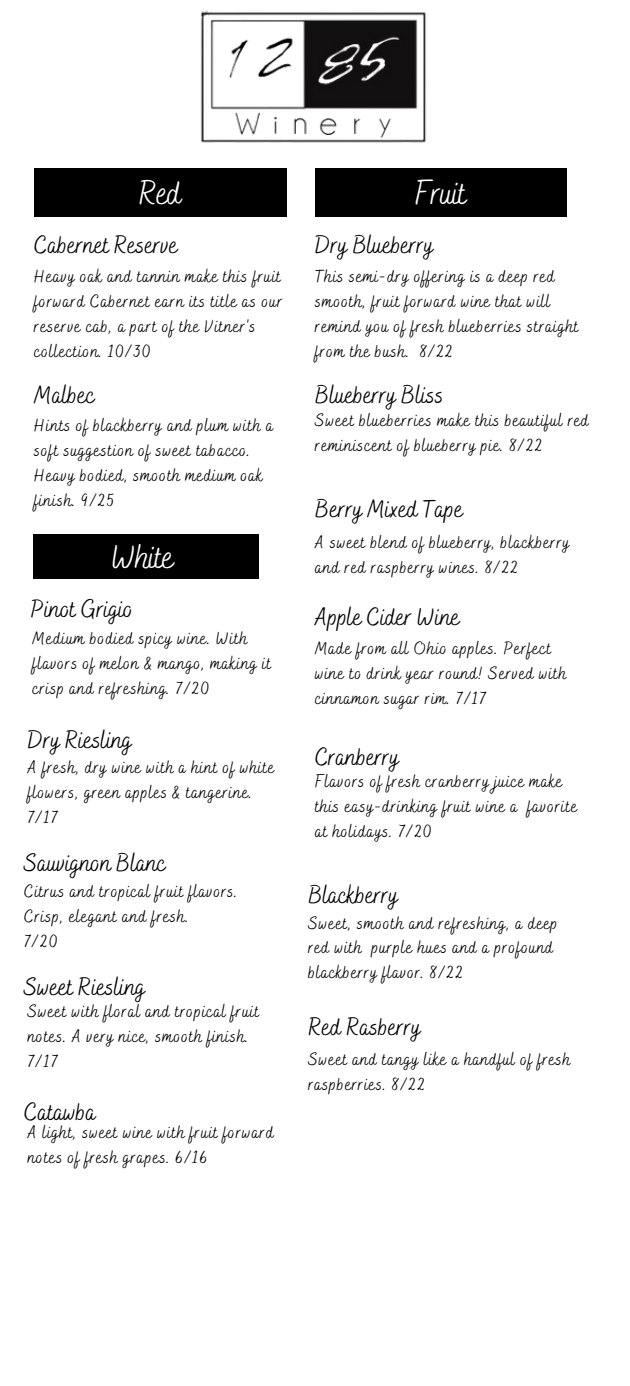
<style>
.page{position:relative;width:630px;height:1386px;background:#fff}
.page>*{position:absolute;margin:0;border:0;box-sizing:border-box;transform-origin:0 0}
.t1{font:34.12px "Bakerie Smooth";letter-spacing:-.03em;color:#fff}
.t2{font:25.2px "Bakerie Smooth";color:#000}
.t3{font:18.03px/24.8px "Bakerie Smooth";letter-spacing:.05em;color:#000}
</style>
<div class="page">
<div style="left:35px;top:169px;width:252px;height:48px;background:#000"></div>
<img style="left:200px;top:10px;width:227px;height:133px">
<div style="left:33px;top:534px;width:225px;height:45px;background:#000"></div>
<div style="left:315px;top:169px;width:252px;height:48px;background:#000"></div>
<h1 class="t1" style="left:139px;top:173px;width:44px">Red</h1>
<h1 class="t2" style="left:34px;top:230px;width:145px">Cabernet Reserve</h1>
<p class="t3" style="left:34px;top:265px;width:250px">Heavy oak and tannin make this fruit forward Cabernet earn its title as our reserve cab, a part of the Vitner's collection. 10/30</p>
<h2 class="t2" style="left:34px;top:380px;width:62px">Malbec</h2>
<h2 class="t3" style="left:34px;top:414px;width:240px">Hints of blackberry and plum with a soft suggestion of sweet tabacco.<br>Heavy bodied, smooth medium oak finish. 9/25</h2>
<h2 class="t1" style="left:112px;top:537px;width:63px">White</h2>
<p class="t2" style="left:31px;top:594px;width:104px">Pinot Grigio</p>
<p class="t3" style="left:33px;top:627px;width:240px">Medium bodied spicy wine. With flavors of melon &amp; mango, making it crisp and refreshing. 7/20</p>
<p class="t2" style="left:28px;top:725px;width:106px">Dry Riesling</p>
<h2 class="t3" style="left:28px;top:756px;width:248px">A fresh, dry wine with a hint of white flowers, green apples &amp; tangerine.<br>7/17</h2>
<p class="t2" style="left:24px;top:848px;width:143px">Sauvignon Blanc</p>
<h2 class="t3" style="left:24px;top:880px;width:215px">Citrus and tropical fruit flavors.<br>Crisp, elegant and fresh.</h2>
<p class="t3" style="left:24px;top:930px;width:35px">7/20</p>
<h2 class="t2" style="left:24px;top:972px;width:123px">Sweet Riesling</h2>
<p class="t3" style="left:28px;top:1000px;width:233px">Sweet with floral and tropical fruit notes. A very nice, smooth finish.<br>7/17</p>
<h2 class="t2" style="left:24px;top:1097px;width:73px">Catawba</h2>
<h1 class="t3" style="left:28px;top:1121px;width:247px">A light, sweet wine with fruit forward notes of fresh grapes. 6/16</h1>
<h2 class="t1" style="left:415px;top:173px;width:53px">Fruit</h2>
<p class="t2" style="left:315px;top:230px;width:120px">Dry Blueberry</p>
<h2 class="t3" style="left:315px;top:265px;width:265px">This semi-dry offering is a deep red smooth, fruit forward wine that will remind you of fresh blueberries straight from the bush. 8/22</h2>
<h2 class="t2" style="left:315px;top:380px;width:130px">Blueberry Bliss</h2>
<p class="t3" style="left:315px;top:409px;width:275px">Sweet blueberries make this beautiful red reminiscent of blueberry pie. 8/22</p>
<p class="t2" style="left:315px;top:494px;width:149px">Berry Mixed Tape</p>
<h2 class="t3" style="left:315px;top:531px;width:256px">A sweet blend of blueberry, blackberry and red raspberry wines. 8/22</h2>
<p class="t2" style="left:315px;top:602px;width:146px">Apple Cider Wine</p>
<p class="t3" style="left:315px;top:637px;width:253px">Made from all Ohio apples. Perfect wine to drink year round! Served with cinnamon sugar rim. 7/17</p>
<h2 class="t2" style="left:315px;top:742px;width:86px">Cranberry</h2>
<p class="t3" style="left:315px;top:770px;width:264px">Flavors of fresh cranberry juice make this easy-drinking fruit wine a favorite at holidays. 7/20</p>
<h2 class="t2" style="left:308px;top:880px;width:91px">Blackberry</h2>
<p class="t3" style="left:308px;top:911px;width:251px">Sweet, smooth and refreshing, a deep red with purple hues and a profound blackberry flavor. 8/22</p>
<h2 class="t2" style="left:308px;top:1012px;width:114px">Red Rasberry</h2>
<p class="t3" style="left:308px;top:1048px;width:264px">Sweet and tangy like a handful of fresh raspberries. 8/22</p>
</div>
